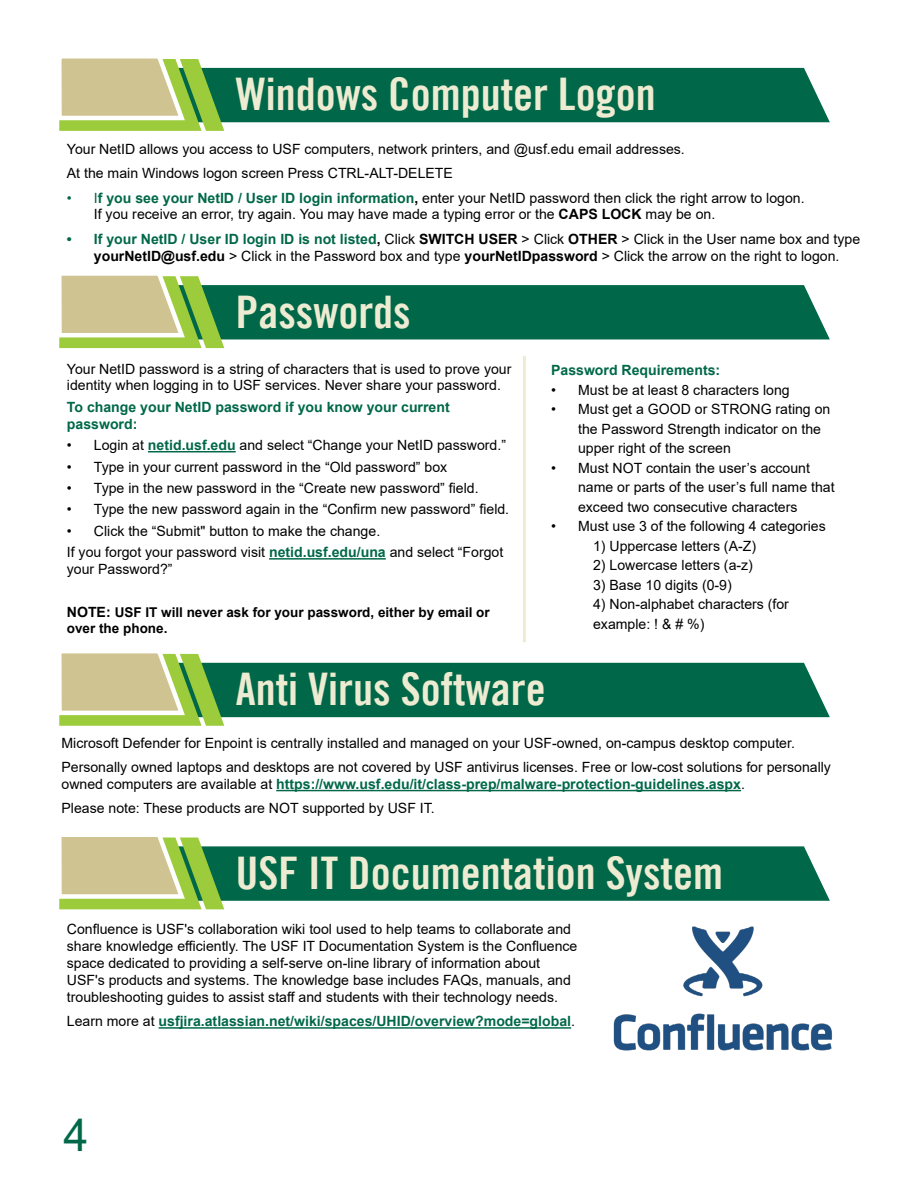
<style>
.page{position:relative;width:918px;height:1188px;background:#fff}
.page>*{position:absolute;margin:0;border:0;box-sizing:border-box;transform-origin:0 0}
.t1{font:45px "Trade Gothic LT Bold Cond Twenty";color:#edebd1}
.t2{font:45px "Arial";color:#006848}
.t3{font:14.1px/17px "Arial";color:#000}
.t4{font:700 14.1px/17px "Arial";color:#006848}
.t5{font:700 13.5px/16.2px "Arial";color:#000}
.s1{color:#006848}
.s2{font-weight:700;color:#006848}
.s3{font-weight:700}
.s4{font-size:14.1px}
.s5{font-weight:400;color:#000}
</style>
<div class="page">
<svg style="left:59px;top:275px;width:771px;height:73px"></svg>
<svg style="left:59px;top:653px;width:771px;height:73px"></svg>
<svg style="left:59px;top:58px;width:771px;height:73px"></svg>
<hr style="left:148px;top:451px;width:88px;height:1px;background:#006848">
<hr style="left:269px;top:558px;width:117px;height:2px;background:#006848">
<hr style="left:523px;top:356px;width:3px;height:286px;background:#edebd1">
<svg style="left:59px;top:837px;width:771px;height:72px"></svg>
<hr style="left:159px;top:1027px;width:412px;height:2px;background:#006848">
<img style="left:613px;top:926px;width:219px;height:125px">
<hr style="left:276px;top:790px;width:465px;height:1px;background:#006848">
<h1 class="t1" style="left:236px;top:67px;width:421px">Windows Computer Logon</h1>
<p class="t3" style="left:67px;top:136px;width:619px;line-height:24.5px">Your NetID allows you access to USF computers, network printers, and @usf.edu email addresses.<br>At the main Windows logon screen Press CTRL-ALT-DELETE</p>
<p class="t3" style="left:94px;top:189px;width:712px;text-indent:-27px"><span class="s1">• I</span><span class="s2">f you see your NetID / User ID login information</span><span class="s3">,</span> enter your NetID password then click the right arrow to logon.<br>If you receive an error, try again. You may have made a typing error or the <span class="s3">CAPS LOCK</span> may be on.</p>
<p class="t3" style="left:67px;top:230px;width:795px;text-align:center"><span class="s2">• If your NetID / User ID login ID is not listed</span><span class="s3">,</span> Click <span class="s3">SWITCH USER</span> &gt; Click <span class="s3">OTHER</span> &gt; Click in the User name box and type <span class="s3">yourNetID@usf.edu</span> &gt; Click in the Password box and type <span class="s3">yourNetIDpassword</span> &gt; Click the arrow on the right to logon.</p>
<h1 class="t1" style="left:236px;top:284px;width:176px">Passwords</h1>
<p class="t3" style="left:67px;top:360px;width:446px">Your NetID password is a string of characters that is used to prove your identity when logging in to USF services. Never share your password.</p>
<p class="t4" style="left:67px;top:399px;width:384px">To change your NetID password if you know your current password:</p>
<p class="t3" style="left:67px;top:437px;width:441px">• Login at <span class="s2">netid.usf.edu</span> and select “Change your NetID password.”</p>
<p class="t3" style="left:67px;top:458px;width:382px">• Type in your current password in the “Old password” box</p>
<p class="t3" style="left:67px;top:480px;width:413px">• Type in the new password in the “Create new password” field.</p>
<p class="t3" style="left:67px;top:501px;width:444px">• Type the new password again in the “Confirm new password” field.</p>
<p class="t3" style="left:67px;top:520px;width:438px;line-height:21.5px">• Click the “Submit" button to make the change.<br>If you forgot your password visit <span class="s2">netid.usf.edu/una</span> and select “Forgot</p>
<p class="t3" style="left:67px;top:561px;width:107px">your Password?”</p>
<p class="t5" style="left:67px;top:604px;width:424px"><span class="s4">NOTE:</span> USF IT will never ask for your password, either by email or over the phone.</p>
<p class="t4" style="left:551px;top:362px;width:171px">Password Requirements:</p>
<p class="t3" style="left:551px;top:381px;width:240px">• Must be at least 8 characters long</p>
<p class="t3" style="left:578px;top:399px;width:254px;line-height:19.5px;text-indent:-27px">• Must get a GOOD or STRONG rating on the Password Strength indicator on the upper right of the screen</p>
<p class="t3" style="left:578px;top:458px;width:258px;line-height:19.5px;text-indent:-27px">• Must NOT contain the user’s account name or parts of the user’s full name that exceed two consecutive characters</p>
<p class="t3" style="left:551px;top:518px;width:276px">• Must use 3 of the following 4 categories</p>
<p class="t3" style="left:593px;top:537px;width:164px">1) Uppercase letters (A-Z)</p>
<p class="t3" style="left:593px;top:557px;width:161px">2) Lowercase letters (a-z)</p>
<p class="t3" style="left:593px;top:576px;width:140px">3) Base 10 digits (0-9)</p>
<p class="t3" style="left:593px;top:594px;width:197px;line-height:19.5px">4) Non-alphabet characters (for example: ! &amp; # %)</p>
<h1 class="t1" style="left:236px;top:662px;width:311px">Anti Virus Software</h1>
<p class="t3" style="left:62px;top:730px;width:771px;line-height:24.5px">Microsoft Defender for Enpoint is centrally installed and managed on your USF-owned, on-campus desktop computer.<br>Personally owned laptops and desktops are not covered by USF antivirus licenses. Free or low-cost solutions for personally</p>
<p class="t3" style="left:62px;top:772px;width:685px;line-height:24.5px">owned computers are available at <span class="s2">https://www.usf.edu/it/class-prep/malware-protection-guidelines.aspx</span>.<br>Please note: These products are NOT supported by USF IT.</p>
<h1 class="t1" style="left:236px;top:846px;width:489px">USF IT Documentation System</h1>
<p class="t3" style="left:67px;top:921px;width:512px">Confluence is USF's collaboration wiki tool used to help teams to collaborate and share knowledge efficiently. The USF IT Documentation System is the Confluence space dedicated to providing a self-serve on-line library of information about USF's products and systems. The knowledge base includes FAQs, manuals, and troubleshooting guides to assist staff and students with their technology needs.</p>
<p class="t4" style="left:67px;top:1013px;width:510px"><span class="s5">Learn more at</span> usfjira.atlassian.net/wiki/spaces/UHID/overview?mode=global<span class="s5">.</span></p>
<h1 class="t2" style="left:64px;top:1104px;width:27px">4</h1>
</div>
